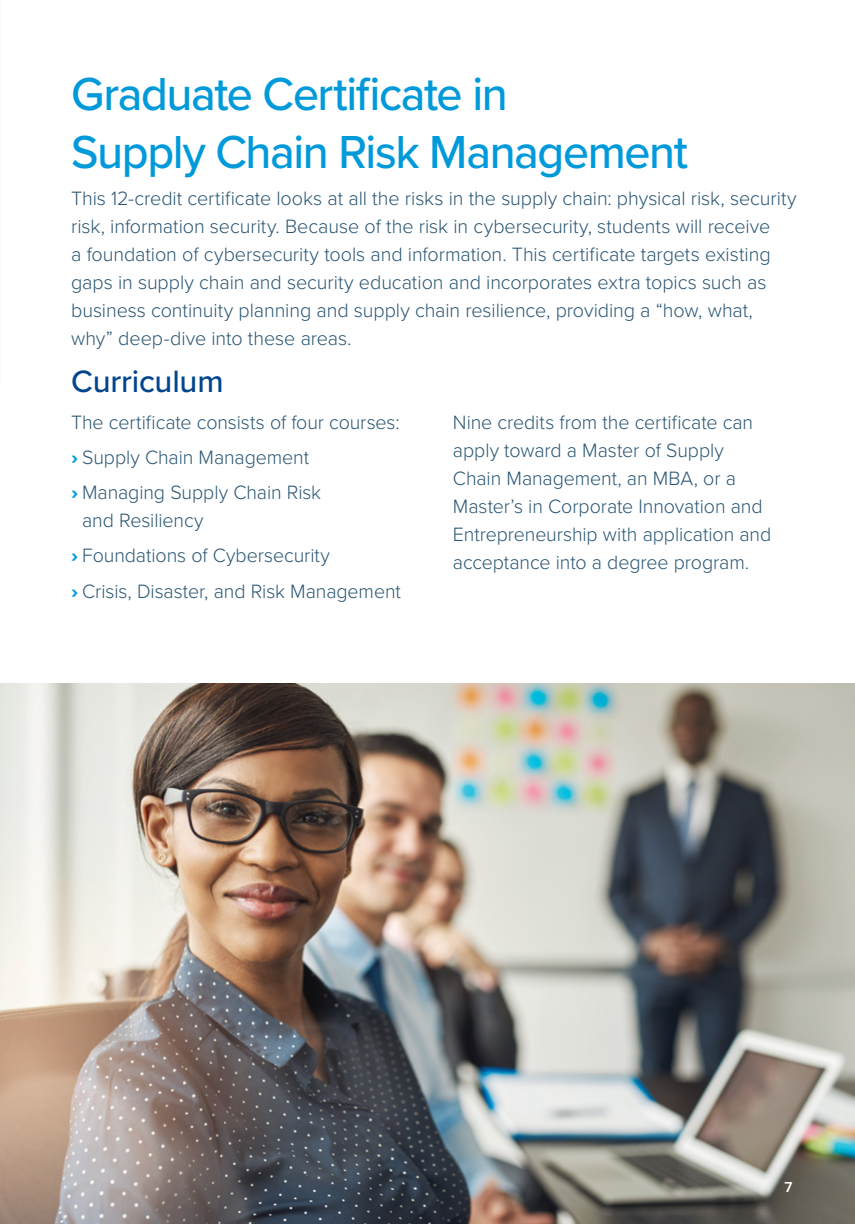
<style>
.page{position:relative;width:855px;height:1224px;background:#fff}
.page>*{position:absolute;margin:0;border:0;box-sizing:border-box;transform-origin:0 0}
.t1{font:500 48px/57.6px "Proxima Nova";letter-spacing:-.03em;color:#009ada}
.t2{font:500 32px "Proxima Nova";letter-spacing:-.005em;color:#00458d}
.t3{font:300 20px/28px "Proxima Nova";letter-spacing:-.005em;color:#2a5673}
.t4{font:600 15px "Proxima Nova";color:#fff}
.s1{font-family:"Proxima Nova Extrabld";font-weight:400;color:#009ada}
</style>
<div class="page">
<img style="left:0;top:684px;width:855px;height:540px">
<h1 class="t1" style="left:71px;top:63px;width:618px">Graduate Certificate in<br>Supply Chain Risk Management</h1>
<p class="t3" style="left:71px;top:183px;width:727px">This 12-credit certificate looks at all the risks in the supply chain: physical risk, security risk, information security. Because of the risk in cybersecurity, students will receive<br>a foundation of cybersecurity tools and information. This certificate targets existing gaps in supply chain and security education and incorporates extra topics such as business continuity planning and supply chain resilience, providing a “how, what, why” deep-dive into these areas.</p>
<h2 class="t2" style="left:71px;top:357px;width:154px">Curriculum</h2>
<p class="t3" style="left:71px;top:404px;width:330px;line-height:35.2px">The certificate consists of four courses: <span class="s1">›</span> Supply Chain Management<br><span class="s1">›</span> Managing Supply Chain Risk</p>
<p class="t3" style="left:71px;top:502px;width:331px;line-height:35.2px;text-indent:11px">and Resiliency<br><span class="s1">›</span> Foundations of Cybersecurity<br><span class="s1">›</span> Crisis, Disaster, and Risk Management</p>
<p class="t3" style="left:453px;top:407px;width:320px">Nine credits from the certificate can apply toward a Master of Supply Chain Management, an MBA, or a Master’s in Corporate Innovation and Entrepreneurship with application and acceptance into a degree program.</p>
<p class="t4" style="left:784px;top:1176px;width:9px">7</p>
</div>
